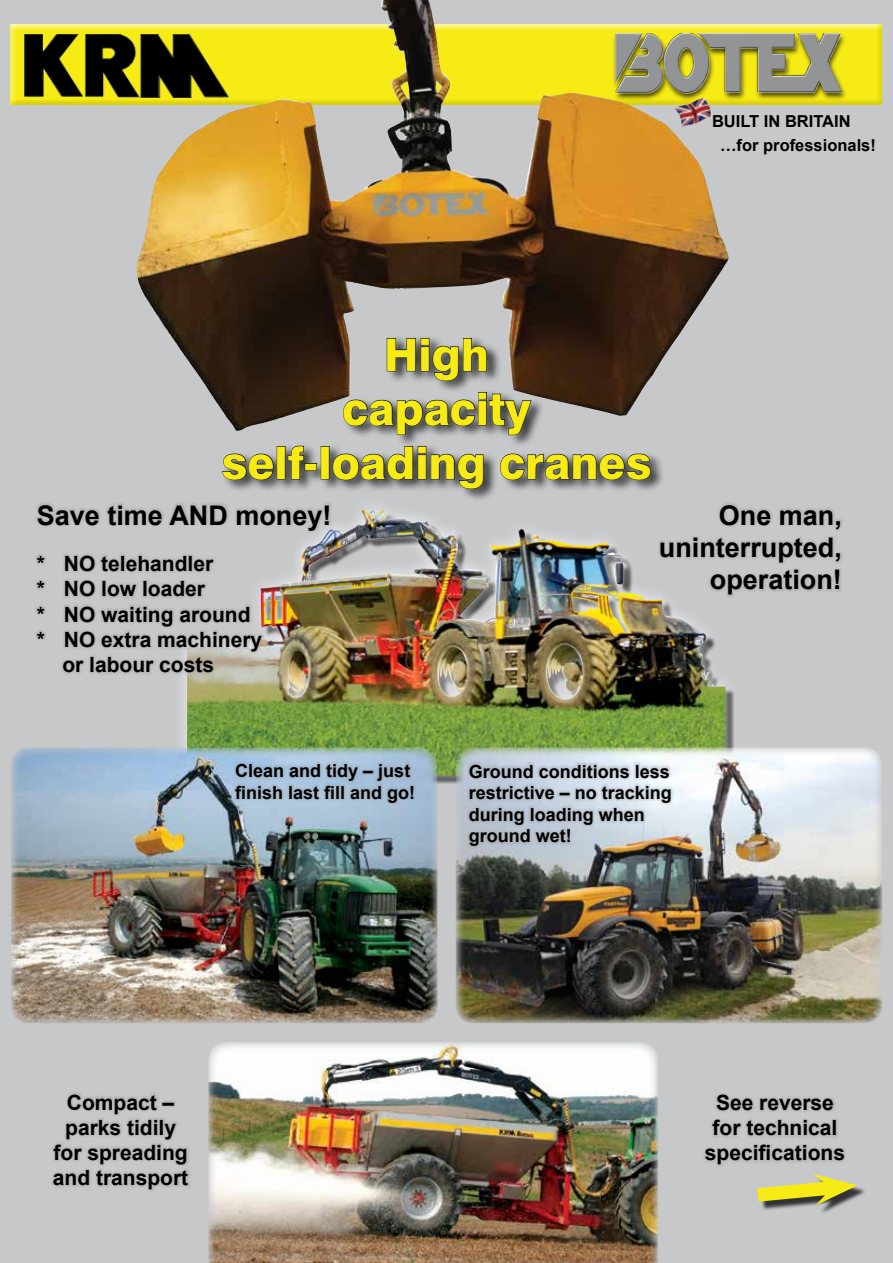
<style>
.page{position:relative;width:893px;height:1263px;background:#c7c8ca}
.page>*{position:absolute;margin:0;border:0;box-sizing:border-box;transform-origin:0 0}
.t1{font:800 45px/54px "Swiss 721 BT";color:#f6eb14;text-align:center}
.t2{font:700 27px/32.4px "Arial";color:#000;text-align:right}
.t3{font:700 21px/25.2px "Arial";color:#000;text-align:center}
.t4{font:700 18px/21.6px "Arial";color:#000}
.t5{font:700 16.5px/24px "Arial";color:#000}
</style>
<div class="page">
<div style="left:10px;top:24px;width:873px;height:83px;background:#000;opacity:.12"></div>
<img style="left:17px;top:33px;width:115px;height:66px">
<div style="left:612px;top:33px;width:235px;height:69px;background:#000;opacity:.75"></div>
<div style="left:615px;top:34px;width:227px;height:60px;background:#000;opacity:.75"></div>
<div style="left:222px;top:335px;width:444px;height:167px;background:#000;opacity:.75"></div>
<svg style="left:343px;top:431px;width:189px;height:4px"></svg>
<svg style="left:222px;top:453px;width:52px;height:27px"></svg>
<div style="left:277px;top:446px;width:8px;height:33px;border:1px solid #000"></div>
<svg style="left:288px;top:445px;width:16px;height:35px"></svg>
<div style="left:305px;top:463px;width:12px;height:7px;border:1px solid #000"></div>
<div style="left:321px;top:446px;width:8px;height:33px;border:1px solid #000"></div>
<svg style="left:332px;top:446px;width:152px;height:43px"></svg>
<svg style="left:500px;top:453px;width:151px;height:27px;background:#69696a"></svg>
<img style="left:132px;top:0;width:598px;height:431px">
<div style="left:173px;top:497px;width:566px;height:292px;background:#fff;opacity:.75"></div>
<img style="left:187px;top:510px;width:539px;height:265px">
<img style="left:208px;top:1042px;width:450px;height:221px">
<img style="left:455px;top:747px;width:427px;height:276px">
<img style="left:11px;top:747px;width:426px;height:276px">
<div style="left:34px;top:502px;width:298px;height:173px;background:#939598;opacity:.75"></div>
<div style="left:467px;top:762px;width:207px;height:87px;background:#939598;opacity:.75"></div>
<div style="left:233px;top:761px;width:183px;height:44px;background:#939598;opacity:.75"></div>
<div style="left:658px;top:502px;width:185px;height:95px;background:#939598;opacity:.75"></div>
<div style="left:51px;top:1092px;width:140px;height:100px;background:#939598;opacity:.75"></div>
<div style="left:702px;top:1092px;width:145px;height:75px;background:#939598;opacity:.75"></div>
<div style="left:760px;top:1176px;width:106px;height:39px;background:#000;opacity:.75"></div>
<svg style="left:757px;top:1173px;width:100px;height:37px"></svg>
<img style="left:674px;top:98px;width:38px;height:30px">
<p class="t5" style="left:720px;top:110px;width:157px;text-indent:-8px">BUILT IN BRITAIN …for professionals!</p>
<h1 class="t1" style="left:221px;top:327px;width:432px">High<br>capacity self-loading cranes</h1>
<p class="t2" style="left:37px;top:500px;width:296px">Save time AND money!</p>
<p class="t3" style="left:37px;top:552px;width:178px">* NO telehandler</p>
<p class="t3" style="left:37px;top:577px;width:170px">* NO low loader</p>
<p class="t3" style="left:37px;top:602px;width:215px">* NO waiting around</p>
<p class="t3" style="left:37px;top:627px;width:227px">* NO extra machinery</p>
<p class="t3" style="left:62px;top:653px;width:153px">or labour costs</p>
<p class="t2" style="left:659px;top:500px;width:185px">One man, uninterrupted, operation!</p>
<p class="t4" style="left:235px;top:761px;width:182px">Clean and tidy – just finish last fill and go!</p>
<p class="t4" style="left:469px;top:761px;width:205px">Ground conditions less restrictive – no tracking during loading when ground wet!</p>
<p class="t3" style="left:53px;top:1090px;width:137px">Compact – parks tidily for spreading and transport</p>
<p class="t3" style="left:705px;top:1091px;width:142px">See reverse for technical specifications</p>
</div>
